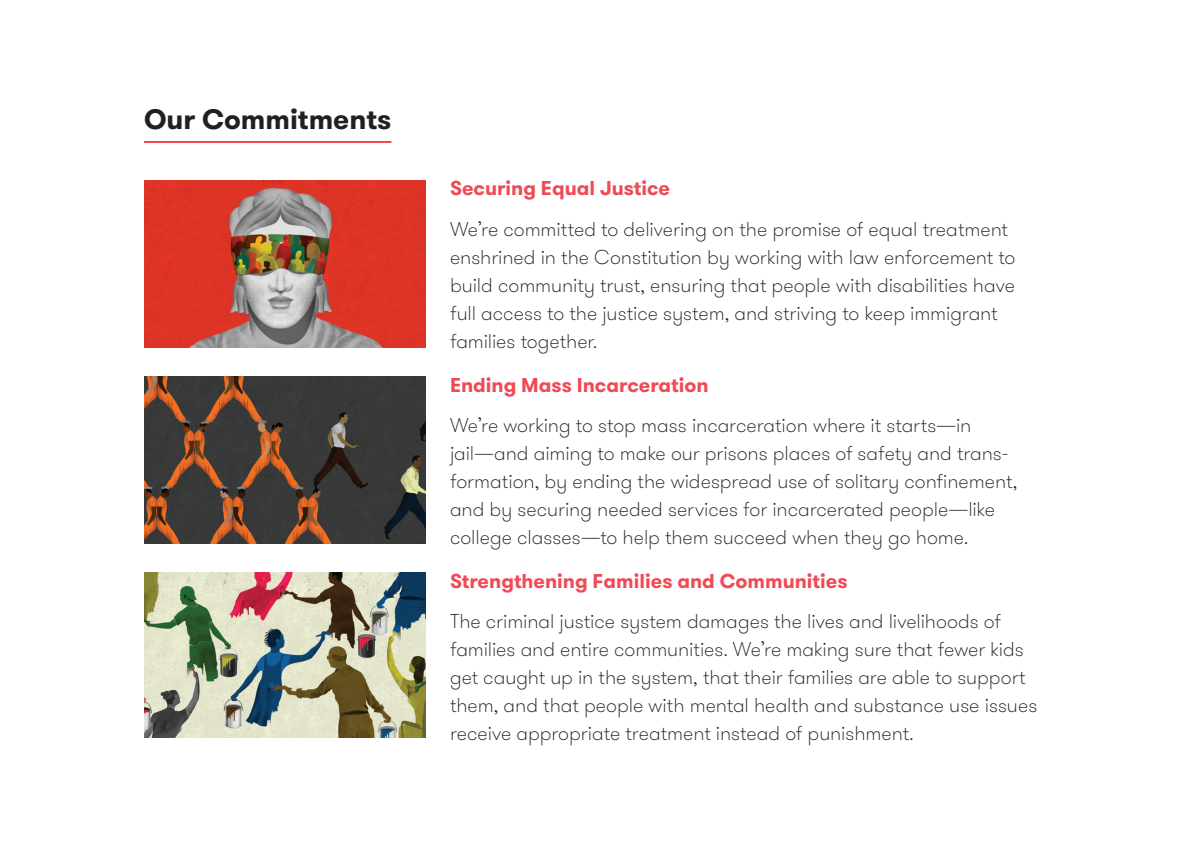
<style>
.page{position:relative;width:1188px;height:846px;background:#fff}
.page>*{position:absolute;margin:0;border:0;box-sizing:border-box;transform-origin:0 0}
.t1{font:700 28px "GT Walsheim";color:#231f20}
.t2{font:100 20px/28px "GT Walsheim";color:#231f20}
.t3{font:700 20px "GT Walsheim";color:#ef4b55}
</style>
<div class="page">
<hr style="left:144px;top:141px;width:247px;height:2px;background:#ef4b55">
<img style="left:144px;top:180px;width:281px;height:168px">
<img style="left:144px;top:376px;width:281px;height:168px">
<img style="left:144px;top:572px;width:281px;height:166px">
<h1 class="t1" style="left:144px;top:101px;width:249px">Our Commitments</h1>
<p class="t3" style="left:450px;top:175px;width:222px">Securing Equal Justice</p>
<p class="t2" style="left:450px;top:216px;width:567px">We’re committed to delivering on the promise of equal treatment enshrined in the Constitution by working with law enforcement to build community trust, ensuring that people with disabilities have full access to the justice system, and striving to keep immigrant families together.</p>
<p class="t3" style="left:450px;top:372px;width:260px">Ending Mass Incarceration</p>
<p class="t2" style="left:450px;top:412px;width:569px">We’re working to stop mass incarceration where it starts—in jail—and aiming to make our prisons places of safety and trans&shy;formation, by ending the widespread use of solitary confinement, and by securing needed services for incarcerated people—like college classes—to help them succeed when they go home.</p>
<p class="t3" style="left:450px;top:568px;width:399px">Strengthening Families and Communities</p>
<p class="t2" style="left:450px;top:608px;width:589px">The criminal justice system damages the lives and livelihoods of families and entire communities. We’re making sure that fewer kids get caught up in the system, that their families are able to support them, and that people with mental health and substance use issues receive appropriate treatment instead of punishment.</p>
</div>
